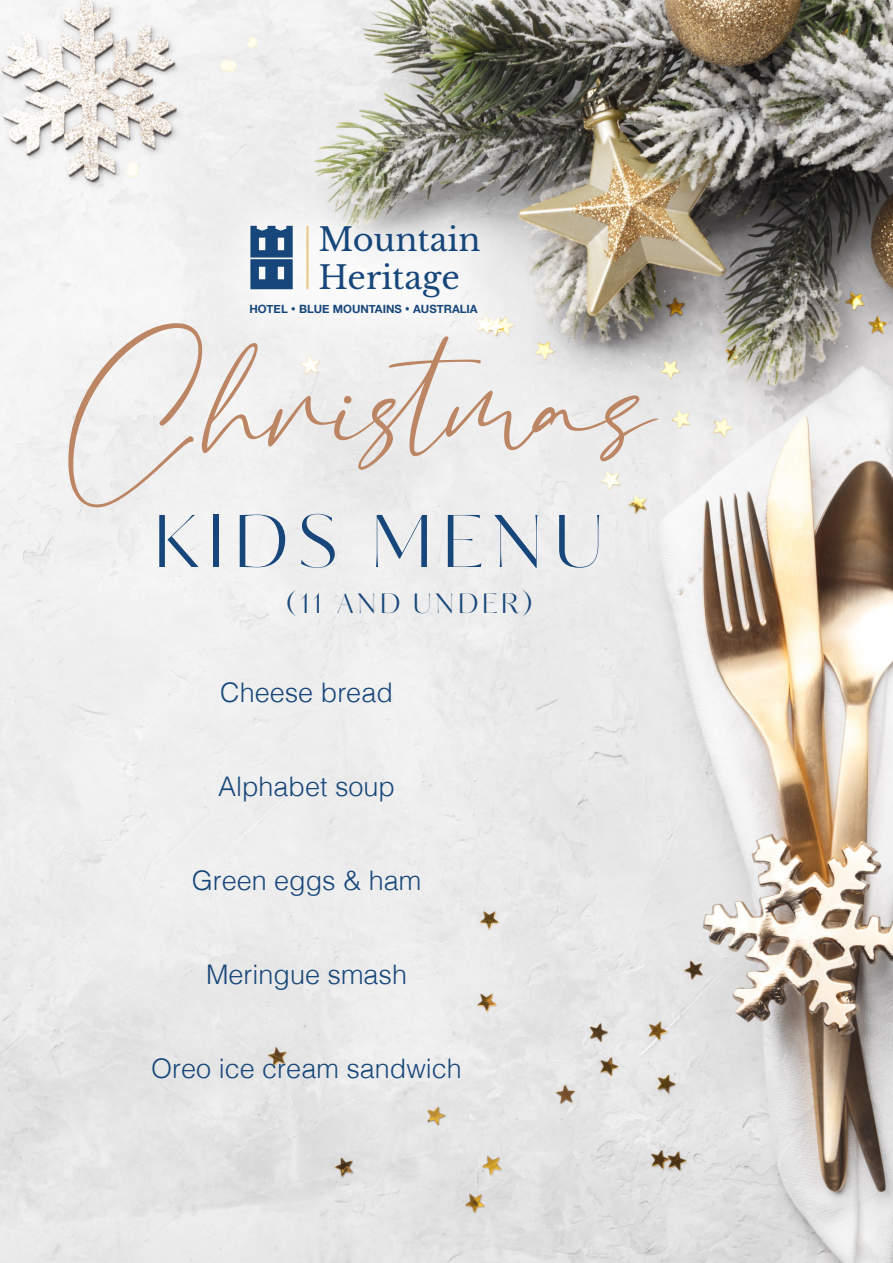
<style>
.page{position:relative;width:893px;height:1263px;background:#fff}
.page>*{position:absolute;margin:0;border:0;box-sizing:border-box;transform-origin:0 0}
.t1{font:147.6px "Bacalisties";letter-spacing:-.02em;color:#bc8563}
.t2{font:72px "Kudryashev Display Extra Contrast Sans";letter-spacing:.11em;color:#17477a}
.t3{font:32.1px/38px "Libre Baskerville";color:#17477a}
.t4{font:300 27px "Helvetica";color:#17477a}
.t5{font:27px "Kudryashev Display Extra Contrast Sans";letter-spacing:.11em;color:#17477a}
.t6{font:700 11.4px "Helvetica Neue";color:#17477a}
</style>
<div class="page">
<img style="left:0;top:0;width:893px;height:1263px">
<div style="left:203px;top:178px;width:322px;height:182px;background:#fff;opacity:.75"></div>
<svg style="left:250px;top:226px;width:43px;height:63px;background:#416891"></svg>
<hr style="left:306px;top:226px;width:3px;height:63px;background:#eeca90">
<p class="t3" style="left:319px;top:221px;width:164px">Mountain<br>Heritage</p>
<p class="t6" style="left:249px;top:300px;width:230px">HOTEL • BLUE MOUNTAINS • AUSTRALIA</p>
<p class="t1" style="left:62px;top:281px;width:596px">Christmas</p>
<p class="t2" style="left:153px;top:492px;width:454px">KIDS MENU</p>
<p class="t5" style="left:287px;top:585px;width:246px">(11 AND UNDER)</p>
<p class="t4" style="left:220px;top:669px;width:174px">Cheese bread</p>
<p class="t4" style="left:218px;top:763px;width:179px">Alphabet soup</p>
<p class="t4" style="left:192px;top:857px;width:231px">Green eggs &amp; ham</p>
<p class="t4" style="left:206px;top:951px;width:203px">Meringue smash</p>
<p class="t4" style="left:151px;top:1045px;width:312px">Oreo ice cream sandwich</p>
</div>
